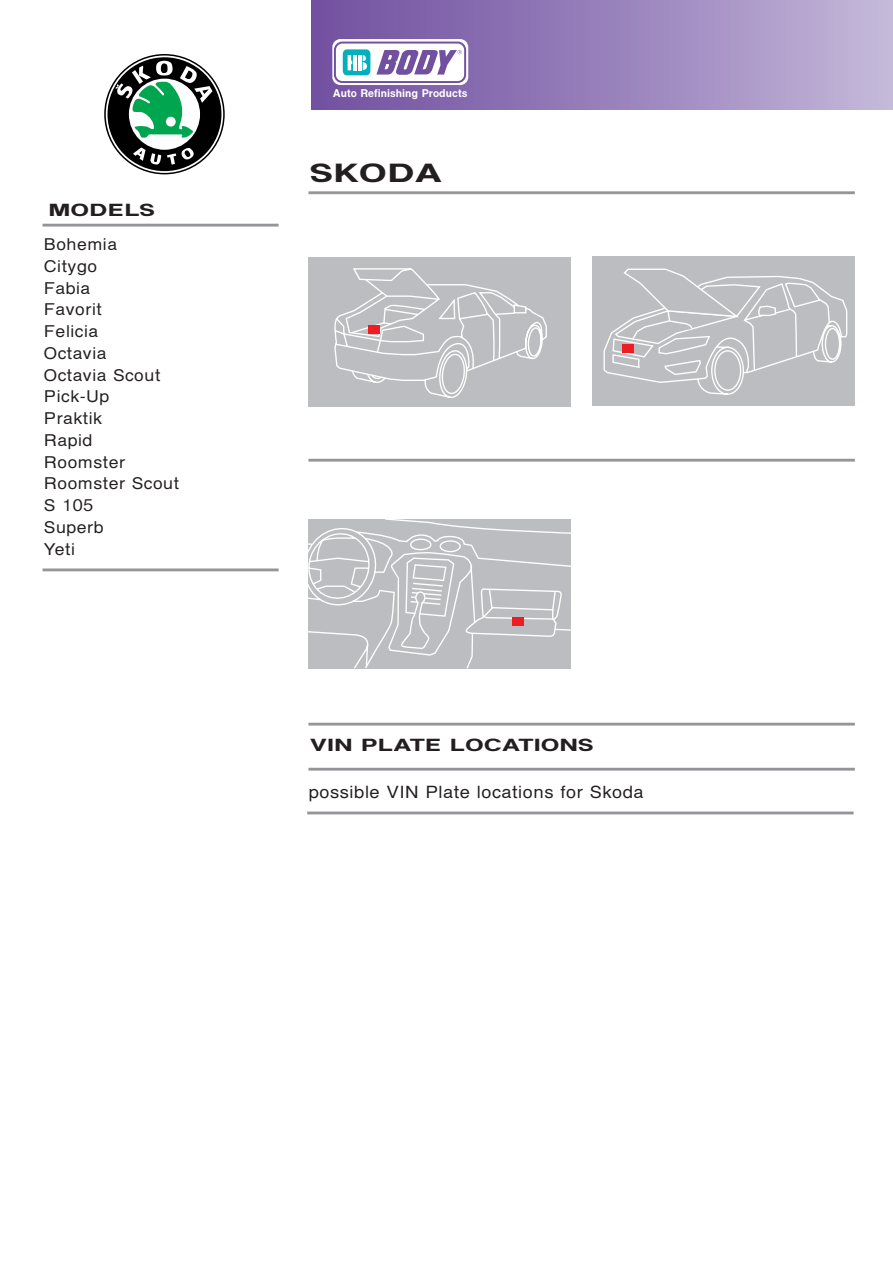
<style>
.page{position:relative;width:893px;height:1263px;background:#fff}
.page>*{position:absolute;margin:0;border:0;box-sizing:border-box;transform-origin:0 0}
.t1{font:700 25.65px "Gr Helvetica";color:#231f20;scale:1.5 1}
.t2{font:17.1px "Gr Helvetica";letter-spacing:.03em;color:#231f20;scale:1.1 1}
.t3{font:700 17.1px "Gr Helvetica";color:#231f20;scale:1.5 1}
.t4{font:16.5px/21.8px "Gr Helvetica";letter-spacing:.03em;color:#231f20;scale:1.1 1}
.t5{font:700 10.95px "Gr Helvetica";color:#fff}
</style>
<div class="page">
<hr style="left:43px;top:569px;width:236px;height:2px;background:#939598">
<div style="left:308px;top:257px;width:263px;height:149px;background:#bcbdc0"></div>
<svg style="left:334px;top:268px;width:213px;height:130px"></svg>
<div style="left:368px;top:325px;width:11px;height:9px;background:#ee1d23"></div>
<div style="left:592px;top:257px;width:262px;height:149px;background:#bcbdc0"></div>
<svg style="left:603px;top:268px;width:245px;height:127px"></svg>
<div style="left:622px;top:344px;width:12px;height:9px;background:#ee1d23"></div>
<hr style="left:308px;top:459px;width:546px;height:3px;background:#939598">
<hr style="left:308px;top:191px;width:546px;height:3px;background:#939598">
<hr style="left:307px;top:812px;width:546px;height:2px;background:#939598">
<hr style="left:308px;top:768px;width:546px;height:3px;background:#939598">
<svg style="left:308px;top:519px;width:263px;height:150px;background:#c2c3c6"></svg>
<div style="left:512px;top:617px;width:12px;height:9px;background:#ee1d23"></div>
<hr style="left:308px;top:723px;width:546px;height:3px;background:#939598">
<hr style="left:43px;top:224px;width:235px;height:3px;background:#939598">
<svg style="left:104px;top:54px;width:121px;height:120px"></svg>
<svg style="left:106px;top:56px;width:117px;height:117px"></svg>
<div style="left:107px;top:57px;width:114px;height:114px;background:#000001;border-radius:50%"></div>
<div style="left:129px;top:79px;width:71px;height:71px;background:#fff;border-radius:50%"></div>
<svg style="left:133px;top:147px;width:28px;height:18px"></svg>
<svg style="left:167px;top:148px;width:27px;height:17px"></svg>
<svg style="left:115px;top:61px;width:97px;height:77px"></svg>
<div style="left:311px;top:0;width:581px;height:109px;background:linear-gradient(to right,#6f4e9f,#c3b6d9)"></div>
<div style="left:332px;top:39px;width:136px;height:46px;background:#fff;border-radius:8px"></div>
<div style="left:334px;top:42px;width:132px;height:41px;border:2px solid #7150a0;border-radius:7px"></div>
<svg style="left:343px;top:49px;width:27px;height:26px"></svg>
<svg style="left:376px;top:50px;width:86px;height:25px"></svg>
<p class="t3" style="left:48px;top:204px;width:73px">MODELS</p>
<p class="t4" style="left:44px;top:235px;width:124px">Bohemia<br>Citygo<br>Fabia<br>Favorit<br>Felicia<br>Octavia<br>Octavia Scout<br>Pick-Up<br>Praktik<br>Rapid<br>Roomster<br>Roomster Scout<br>S 105<br>Superb<br>Yeti</p>
<p class="t5" style="left:333px;top:89px;width:136px">Auto Refinishing Products</p>
<h1 class="t1" style="left:310px;top:164px;width:90px">SKODA</h1>
<p class="t3" style="left:310px;top:738px;width:191px">VIN PLATE LOCATIONS</p>
<p class="t2" style="left:309px;top:786px;width:306px">possible VIN Plate locations for Skoda</p>
</div>
